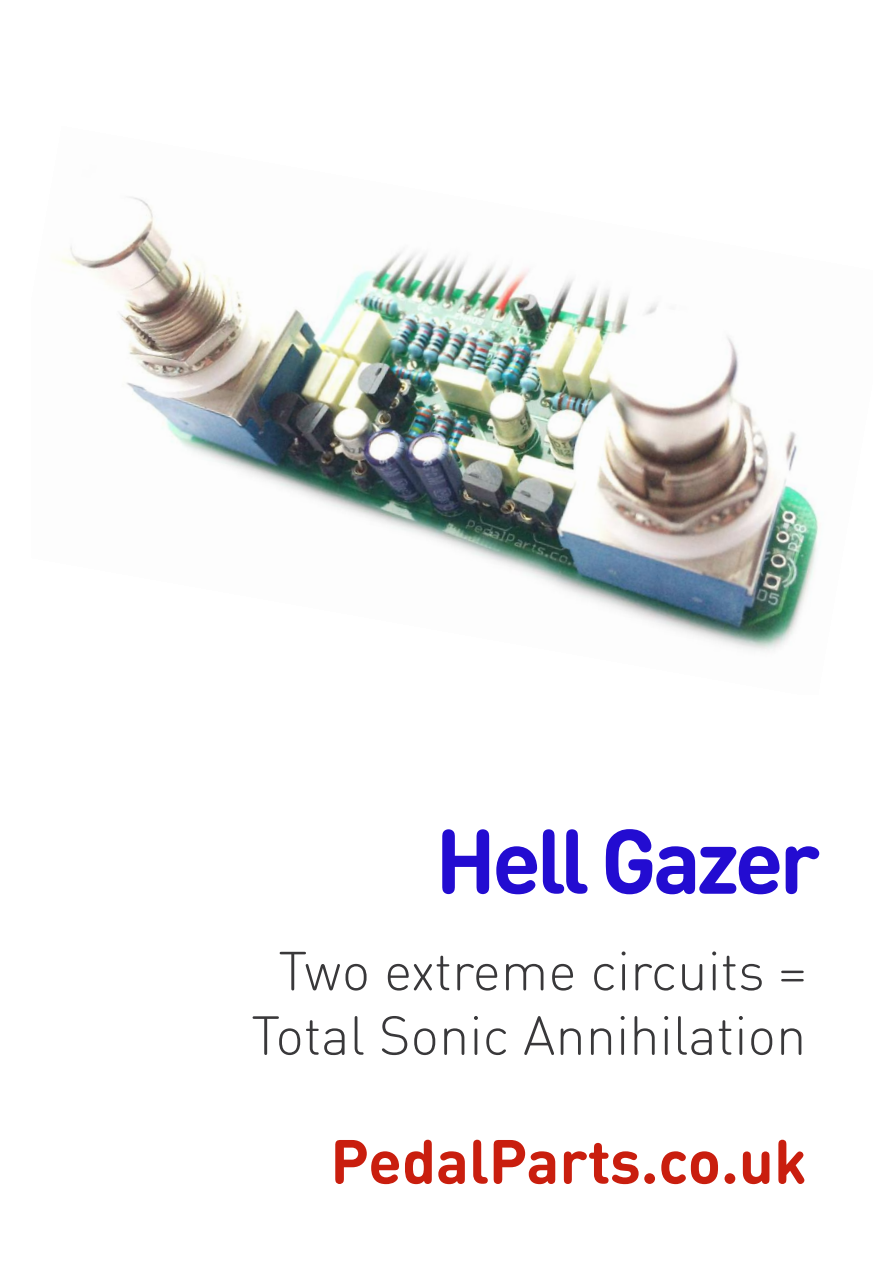
<style>
.page{position:relative;width:893px;height:1263px;background:#fff}
.page>*{position:absolute;margin:0;border:0;box-sizing:border-box;transform-origin:0 0}
.t1{font:700 90px "DIN Round Pro";letter-spacing:-.05em;color:#230cd1}
.t2{font:700 61.5px "DIN Round Pro";color:#c91e0e}
.t3{font:300 54px/64.5px "DIN Round Pro";color:#39383a;text-align:center}
</style>
<div class="page">
<img style="left:61px;top:197px;width:758px;height:454px">
<h1 class="t1" style="left:435px;top:810px;width:387px">Hell Gazer</h1>
<p class="t3" style="left:251px;top:939px;width:557px">Two extreme circuits =<br>Total Sonic Annihilation</p>
<p class="t2" style="left:330px;top:1126px;width:478px">PedalParts.co.uk</p>
</div>
